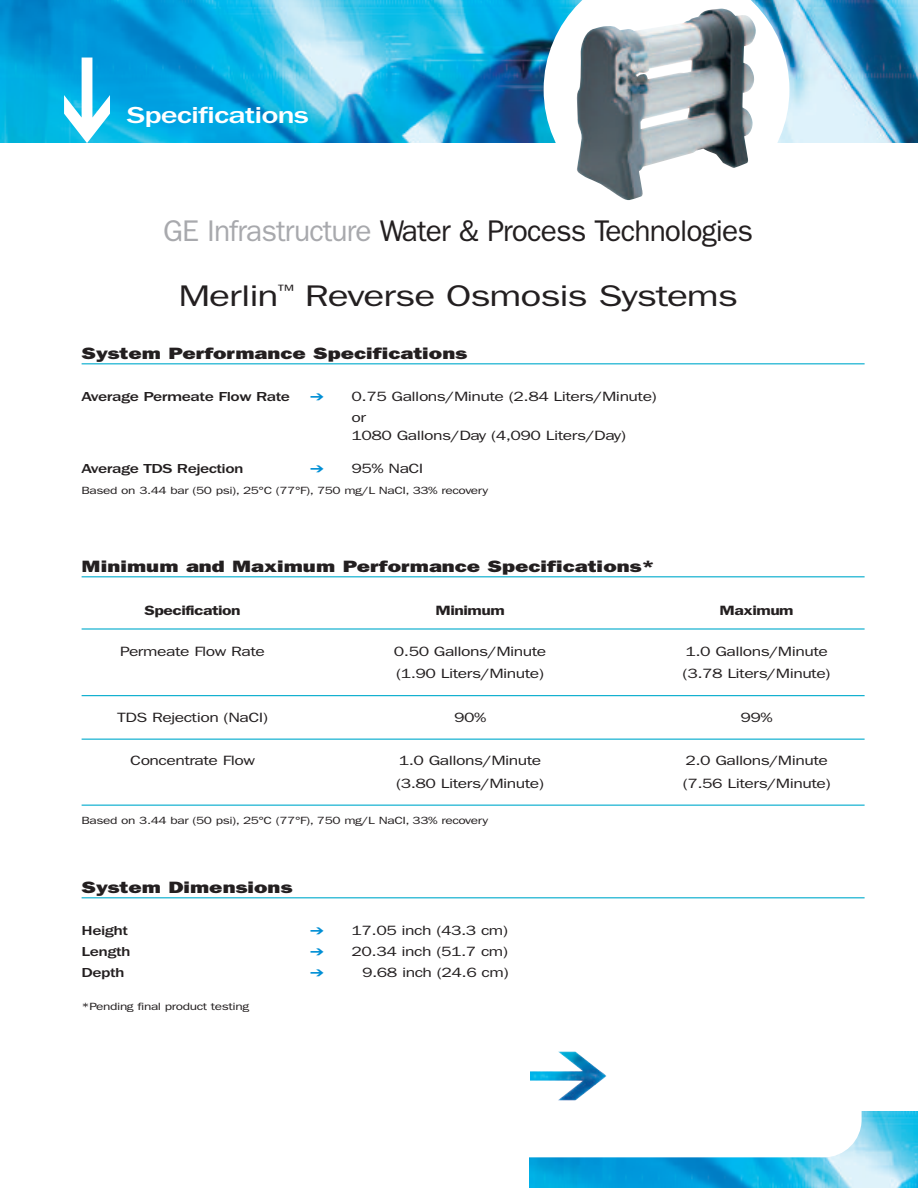
<style>
.page{position:relative;width:918px;height:1188px;background:#fff}
.page>*{position:absolute;margin:0;border:0;box-sizing:border-box;transform-origin:0 0}
.t1{font:30px/64.5px "ITC Franklin Gothic Std";letter-spacing:-.03em;color:#231f20;text-align:center}
.t2{font:500 24px "ITC Franklin Gothic Std";letter-spacing:-.03em;color:#fff;scale:1.35 1}
.t3{font:16.5px "ITC Franklin Gothic Std Hvy";color:#231f20;scale:1.35 1}
.t4{font:13.5px/21px "ITC Franklin Gothic Std";letter-spacing:-.03em;color:#231f20;scale:1.3 1}
.t5{font:500 13.5px "ITC Franklin Gothic Std";letter-spacing:-.03em;color:#231f20;scale:1.3 1}
.t6{font:600 13.5px "ITC Franklin Gothic Std";letter-spacing:-.03em;color:#231f20;scale:1.3 1}
.t7{font:10.5px "ITC Franklin Gothic Std";letter-spacing:-.03em;color:#231f20;scale:1.3 1}
.s1{color:#a8a9ad}
.s2{color:#008fd5}
</style>
<div class="page">
<img style="left:530px;top:1111px;width:388px;height:77px">
<div style="left:481px;top:1006px;width:381px;height:151px;background:#fff;border-radius:38px"></div>
<img style="left:530px;top:1052px;width:77px;height:48px">
<img style="left:0;top:0;width:918px;height:143px">
<hr style="left:82px;top:363px;width:783px;height:1px;background:#00abcd">
<hr style="left:82px;top:576px;width:783px;height:1px;background:#00abcd">
<hr style="left:82px;top:628px;width:783px;height:2px;background:#00abcd">
<hr style="left:82px;top:695px;width:783px;height:1px;background:#00abcd">
<hr style="left:82px;top:739px;width:783px;height:1px;background:#00abcd">
<hr style="left:82px;top:805px;width:783px;height:1px;background:#00abcd">
<hr style="left:82px;top:897px;width:783px;height:1px;background:#00abcd">
<svg style="left:544px;top:0;width:245px;height:143px"></svg>
<img style="left:577px;top:9px;width:181px;height:192px">
<svg style="left:64px;top:58px;width:46px;height:85px;background:#04aee3"></svg>
<h2 class="t2" style="left:127px;top:107px;width:136px">Specifications</h2>
<h1 class="t1" style="left:163px;top:201px;width:591px"><span class="s1">GE Infrastructure</span> Water &amp; Process Technologies<br>Merlin<sup>™</sup> Reverse Osmosis Systems</h1>
<p class="t3" style="left:82px;top:347px;width:287px">System Performance Specifications</p>
<p class="t5" style="left:82px;top:392px;width:162px">Average Permeate Flow Rate</p>
<p class="t4" style="left:352px;top:387px;width:236px;text-indent:-41px"><span class="s2">➔</span> 0.75 Gallons/Minute (2.84 Liters/Minute) or</p>
<p class="t4" style="left:352px;top:426px;width:213px">1080 Gallons/Day (4,090 Liters/Day)</p>
<p class="t5" style="left:82px;top:464px;width:126px">Average TDS Rejection</p>
<p class="t4" style="left:310px;top:459px;width:89px"><span class="s2">➔</span> 95% NaCI</p>
<p class="t7" style="left:82px;top:487px;width:314px">Based on 3.44 bar (50 psi), 25°C (77°F), 750 mg/L NaCI, 33% recovery</p>
<p class="t3" style="left:82px;top:560px;width:426px">Minimum and Maximum Performance Specifications*</p>
<p class="t6" style="left:145px;top:606px;width:75px">Specification</p>
<p class="t6" style="left:436px;top:606px;width:55px">Minimum</p>
<p class="t6" style="left:720px;top:606px;width:58px">Maximum</p>
<p class="t4" style="left:120px;top:642px;width:113px">Permeate Flow Rate</p>
<p class="t4" style="left:394px;top:642px;width:119px">0.50 Gallons/Minute</p>
<p class="t4" style="left:685px;top:642px;width:111px">1.0 Gallons/Minute</p>
<p class="t4" style="left:396px;top:664px;width:115px">(1.90 Liters/Minute)</p>
<p class="t4" style="left:683px;top:664px;width:115px">(3.78 Liters/Minute)</p>
<p class="t4" style="left:117px;top:708px;width:117px">TDS Rejection (NaCI)</p>
<p class="t4" style="left:454px;top:708px;width:26px">90%</p>
<p class="t4" style="left:741px;top:708px;width:26px">99%</p>
<p class="t4" style="left:130px;top:751px;width:97px">Concentrate Flow</p>
<p class="t4" style="left:399px;top:751px;width:111px">1.0 Gallons/Minute</p>
<p class="t4" style="left:685px;top:751px;width:111px">2.0 Gallons/Minute</p>
<p class="t4" style="left:396px;top:774px;width:115px">(3.80 Liters/Minute)</p>
<p class="t4" style="left:683px;top:774px;width:115px">(7.56 Liters/Minute)</p>
<p class="t7" style="left:82px;top:817px;width:314px">Based on 3.44 bar (50 psi), 25°C (77°F), 750 mg/L NaCI, 33% recovery</p>
<p class="t3" style="left:82px;top:881px;width:158px">System Dimensions</p>
<p class="t5" style="left:82px;top:926px;width:37px">Height</p>
<p class="t4" style="left:310px;top:921px;width:154px"><span class="s2">➔</span> 17.05 inch (43.3 cm)</p>
<p class="t5" style="left:82px;top:947px;width:39px">Length</p>
<p class="t4" style="left:310px;top:942px;width:154px"><span class="s2">➔</span> 20.34 inch (51.7 cm)</p>
<p class="t5" style="left:82px;top:968px;width:35px">Depth</p>
<p class="t4" style="left:362px;top:963px;width:114px">9.68 inch (24.6 cm)</p>
<p class="t7" style="left:82px;top:1003px;width:130px">*Pending final product testing</p>
</div>
